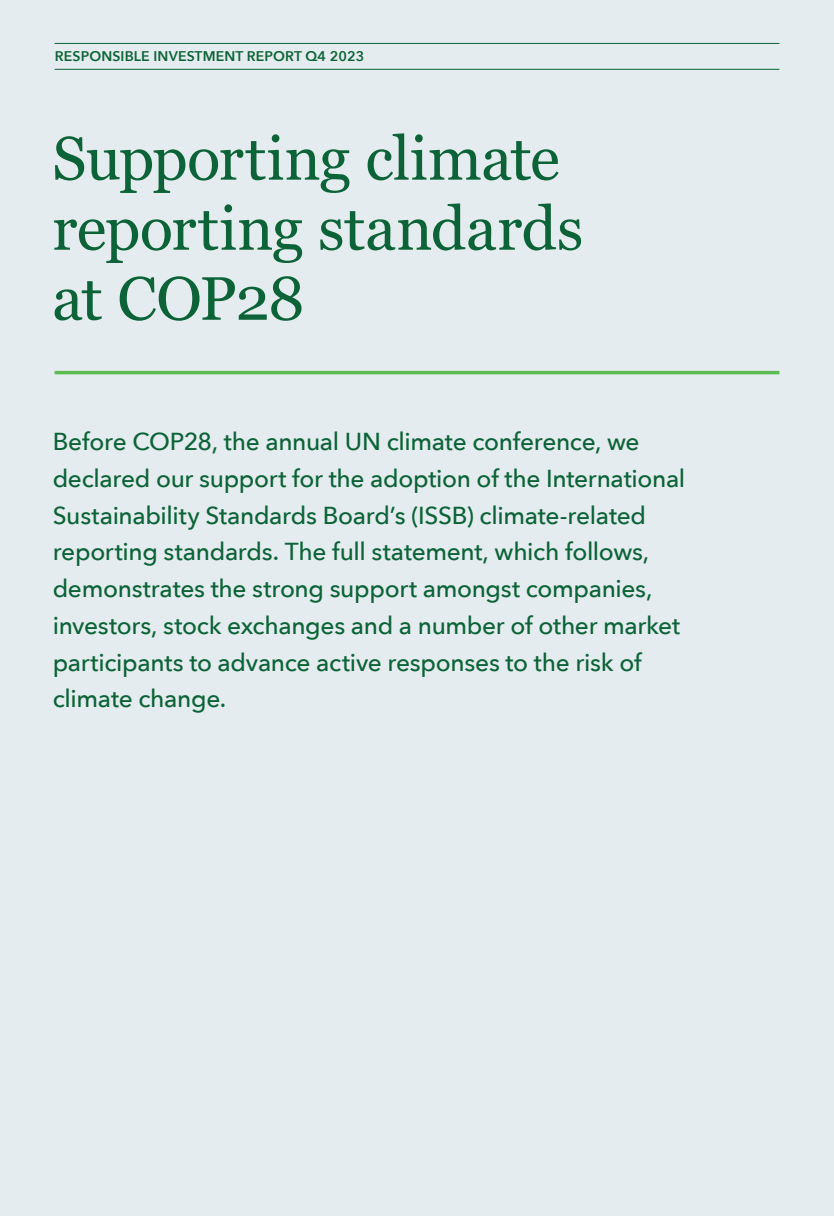
<style>
.page{position:relative;width:834px;height:1216px;background:#fff}
.page>*{position:absolute;margin:0;border:0;box-sizing:border-box;transform-origin:0 0}
.t1{font:61.25px/70px "Georgia";letter-spacing:-.01em;color:#0b6337}
.t2{font:500 24.5px/36.8px "Avenir Next";letter-spacing:-.015em;color:#0b6337}
.t3{font:600 14px "Avenir Next";letter-spacing:.01em;color:#0b6337}
</style>
<div class="page">
<div style="left:0;top:0;width:833px;height:1215px;background:#e5ecef"></div>
<hr style="left:55px;top:43px;width:724px;height:1px;background:#0b6337">
<hr style="left:55px;top:69px;width:724px;height:1px;background:#0b6337">
<hr style="left:55px;top:371px;width:724px;height:3px;background:#5ebc55">
<p class="t3" style="left:55px;top:44px;width:311px">RESPONSIBLE INVESTMENT REPORT Q4 2023</p>
<h1 class="t1" style="left:52px;top:121px;width:532px">Supporting climate reporting standards at COP28</h1>
<p class="t2" style="left:53px;top:422px;width:634px">Before COP28, the annual UN climate conference, we declared our support for the adoption of the International Sustainability Standards Board’s (ISSB) climate-related reporting standards. The full statement, which follows, demonstrates the strong support amongst companies, investors, stock exchanges and a number of other market participants to advance active responses to the risk of climate change.</p>
</div>
